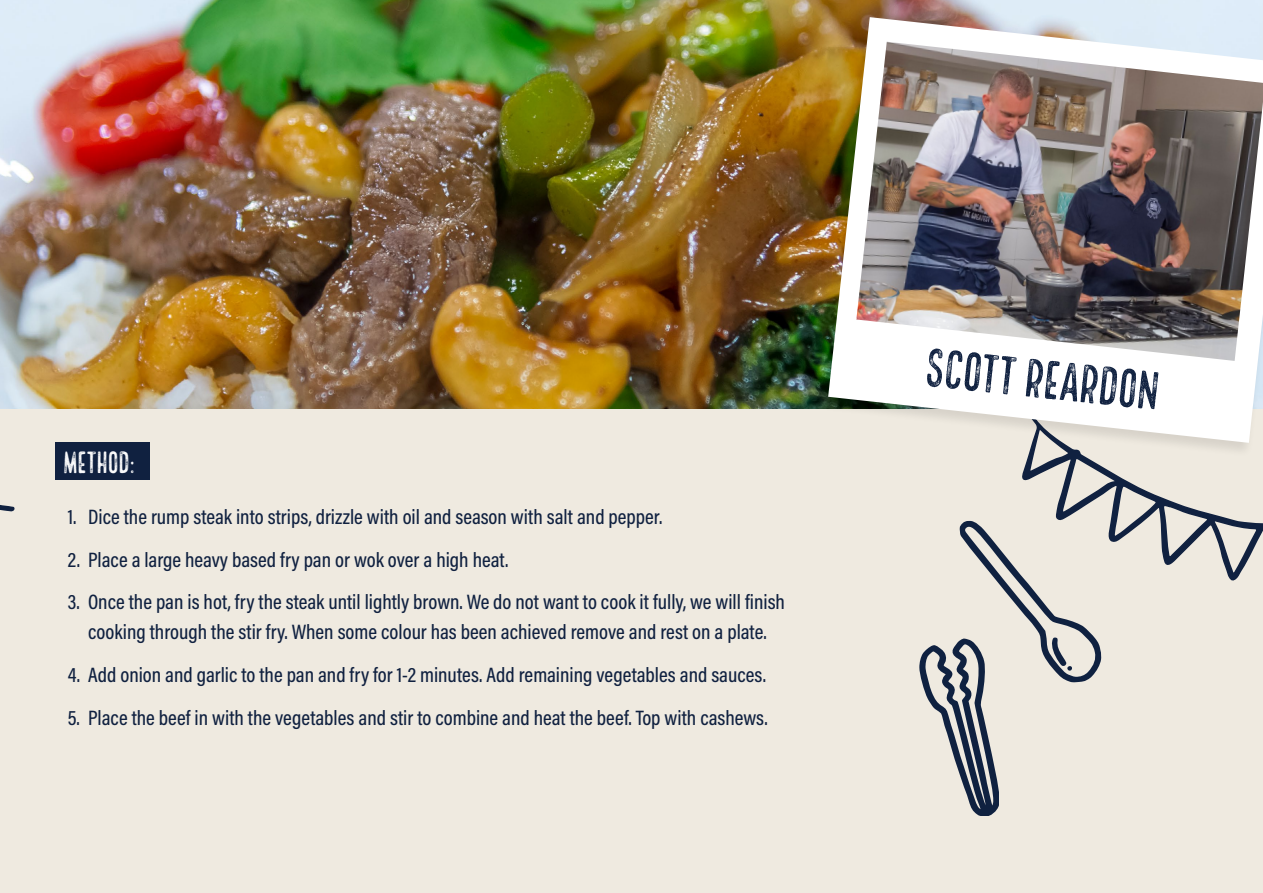
<style>
.page{position:relative;width:1263px;height:893px;background:#efeae0}
.page>*{position:absolute;margin:0;border:0;box-sizing:border-box;transform-origin:0 0}
.t1{font:52.8px "Local Brewery Five";color:#102140}
.t2{font:30px "Local Brewery Five";letter-spacing:-.065em;color:#fff}
.t3{font:500 21px/30px "Acumin Pro Cond";color:#102140;text-align:center}
</style>
<div class="page">
<div style="left:55px;top:442px;width:95px;height:37px;background:#102140"></div>
<svg style="left:0;top:408px;width:30px;height:104px"></svg>
<img style="left:0;top:0;width:1263px;height:408px">
<div style="left:817px;top:16px;width:446px;height:441px;background:#000;opacity:.1"></div>
<svg style="left:828px;top:17px;width:435px;height:426px;fill:#fff"></svg>
<img style="left:856px;top:42px;width:407px;height:319px">
<svg style="left:919px;top:413px;width:344px;height:403px"></svg>
<h2 class="t2" style="left:62px;top:446px;width:75px">MethoD:</h2>
<p class="t3" style="left:68px;top:501px;width:596px">1. Dice the rump steak into strips, drizzle with oil and season with salt and pepper.</p>
<p class="t3" style="left:68px;top:544px;width:442px">2. Place a large heavy based fry pan or wok over a high heat.</p>
<p class="t3" style="left:68px;top:587px;width:718px">3. Once the pan is hot, fry the steak until lightly brown. We do not want to cook it fully, we will finish cooking through the stir fry. When some colour has been achieved remove and rest on a plate.</p>
<p class="t3" style="left:68px;top:659px;width:700px">4. Add onion and garlic to the pan and fry for 1-2 minutes. Add remaining vegetables and sauces.</p>
<p class="t3" style="left:68px;top:702px;width:701px">5. Place the beef in with the vegetables and stir to combine and heat the beef. Top with cashews.</p>
<h1 class="t1" style="left:927px;top:338px;width:239px;rotate:6deg">Scott Reardon</h1>
</div>
